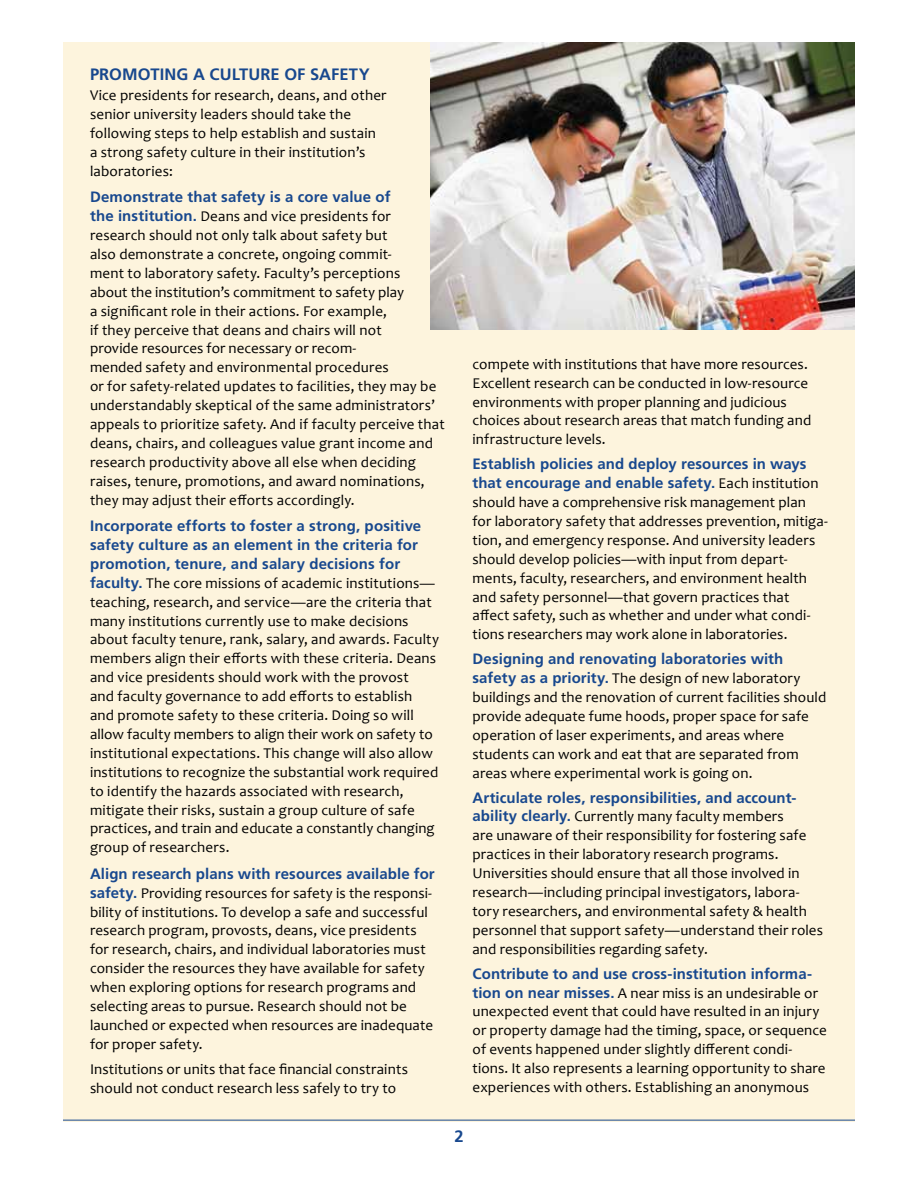
<style>
.page{position:relative;width:918px;height:1188px;background:#fff}
.page>*{position:absolute;margin:0;border:0;box-sizing:border-box;transform-origin:0 0}
.headA{font:700 16.5px "Frutiger LT Std";letter-spacing:.005em;color:#18488e}
.body{font:15px/18.9px "Candara";letter-spacing:.01em;color:#000}
.body_first{font:15px/18.9px "Candara";letter-spacing:.01em;color:#000}
.s1{font-family:"Frutiger LT Std";font-weight:700;color:#18488e}
</style>
<div class="page">
<div style="left:63px;top:42px;width:792px;height:1080px;background:#fdf4dd"></div>
<hr style="left:63px;top:1120px;width:792px;height:1px;background:#18488e">
<img style="left:430px;top:42px;width:425px;height:287px">
<p class="headA" style="left:90px;top:64px;width:281px">PROMOTING A CULTURE OF SAFETY</p>
<p class="body_first" style="left:90px;top:86px;width:298px">Vice presidents for research, deans, and other senior university leaders should take the following steps to help establish and sustain a strong safety culture in their institution’s laboratories:</p>
<p class="body" style="left:90px;top:188px;width:356px"><span class="s1">Demonstrate that safety is a core value of<br>the institution.</span> Deans and vice presidents for research should not only talk about safety but<br>also demonstrate a concrete, ongoing commit-<br>ment to laboratory safety. Faculty’s perceptions<br>about the institution’s commitment to safety play<br>a significant role in their actions. For example,<br>if they perceive that deans and chairs will not<br>provide resources for necessary or recom-<br>mended safety and environmental procedures<br>or for safety-related updates to facilities, they may be understandably skeptical of the same administrators’ appeals to prioritize safety. And if faculty perceive that deans, chairs, and colleagues value grant income and research productivity above all else when deciding raises, tenure, promotions, and award nominations, they may adjust their efforts accordingly.</p>
<p class="body" style="left:90px;top:517px;width:351px"><span class="s1">Incorporate efforts to foster a strong, positive safety culture as an element in the criteria for promotion, tenure, and salary decisions for faculty.</span> The core missions of academic institutions— teaching, research, and service—are the criteria that many institutions currently use to make decisions about faculty tenure, rank, salary, and awards. Faculty members align their efforts with these criteria. Deans and vice presidents should work with the provost<br>and faculty governance to add efforts to establish and promote safety to these criteria. Doing so will allow faculty members to align their work on safety to institutional expectations. This change will also allow institutions to recognize the substantial work required to identify the hazards associated with research, mitigate their risks, sustain a group culture of safe practices, and train and educate a constantly changing group of researchers.</p>
<p class="body" style="left:90px;top:864px;width:346px"><span class="s1">Align research plans with resources available for safety.</span> Providing resources for safety is the responsi&shy;bility of institutions. To develop a safe and successful research program, provosts, deans, vice presidents for research, chairs, and individual laboratories must consider the resources they have available for safety when exploring options for research programs and selecting areas to pursue. Research should not be launched or expected when resources are inadequate for proper safety.</p>
<p class="body" style="left:90px;top:1059px;width:319px">Institutions or units that face financial constraints should not conduct research less safely to try to</p>
<p class="body" style="left:472px;top:354px;width:340px">compete with institutions that have more resources.<br>Excellent research can be conducted in low-resource environments with proper planning and judicious choices about research areas that match funding and infrastructure levels.</p>
<p class="body" style="left:472px;top:455px;width:357px"><span class="s1">Establish policies and deploy resources in ways that encourage and enable safety.</span> Each institution should have a comprehensive risk management plan for laboratory safety that addresses prevention, mitiga&shy;tion, and emergency response. And university leaders should develop policies—with input from depart&shy;ments, faculty, researchers, and environment health and safety personnel—that govern practices that affect safety, such as whether and under what condi&shy;tions researchers may work alone in laboratories.</p>
<p class="body" style="left:472px;top:650px;width:355px"><span class="s1">Designing and renovating laboratories with safety as a priority.</span> The design of new laboratory buildings and the renovation of current facilities should provide adequate fume hoods, proper space for safe operation of laser experiments, and areas where students can work and eat that are separated from areas where experimental work is going on.</p>
<p class="body" style="left:472px;top:788px;width:352px"><span class="s1">Articulate roles, responsibilities, and account&shy;ability clearly.</span> Currently many faculty members<br>are unaware of their responsibility for fostering safe practices in their laboratory research programs.<br>Universities should ensure that all those involved in research—including principal investigators, labora&shy;tory researchers, and environmental safety &amp; health personnel that support safety—understand their roles and responsibilities regarding safety.</p>
<p class="body" style="left:472px;top:964px;width:356px"><span class="s1">Contribute to and use cross-institution informa&shy;tion on near misses.</span> A near miss is an undesirable or unexpected event that could have resulted in an injury or property damage had the timing, space, or sequence of events happened under slightly different condi&shy;tions. It also represents a learning opportunity to share experiences with others. Establishing an anonymous</p>
<p class="headA" style="left:454px;top:1126px;width:11px">2</p>
</div>
